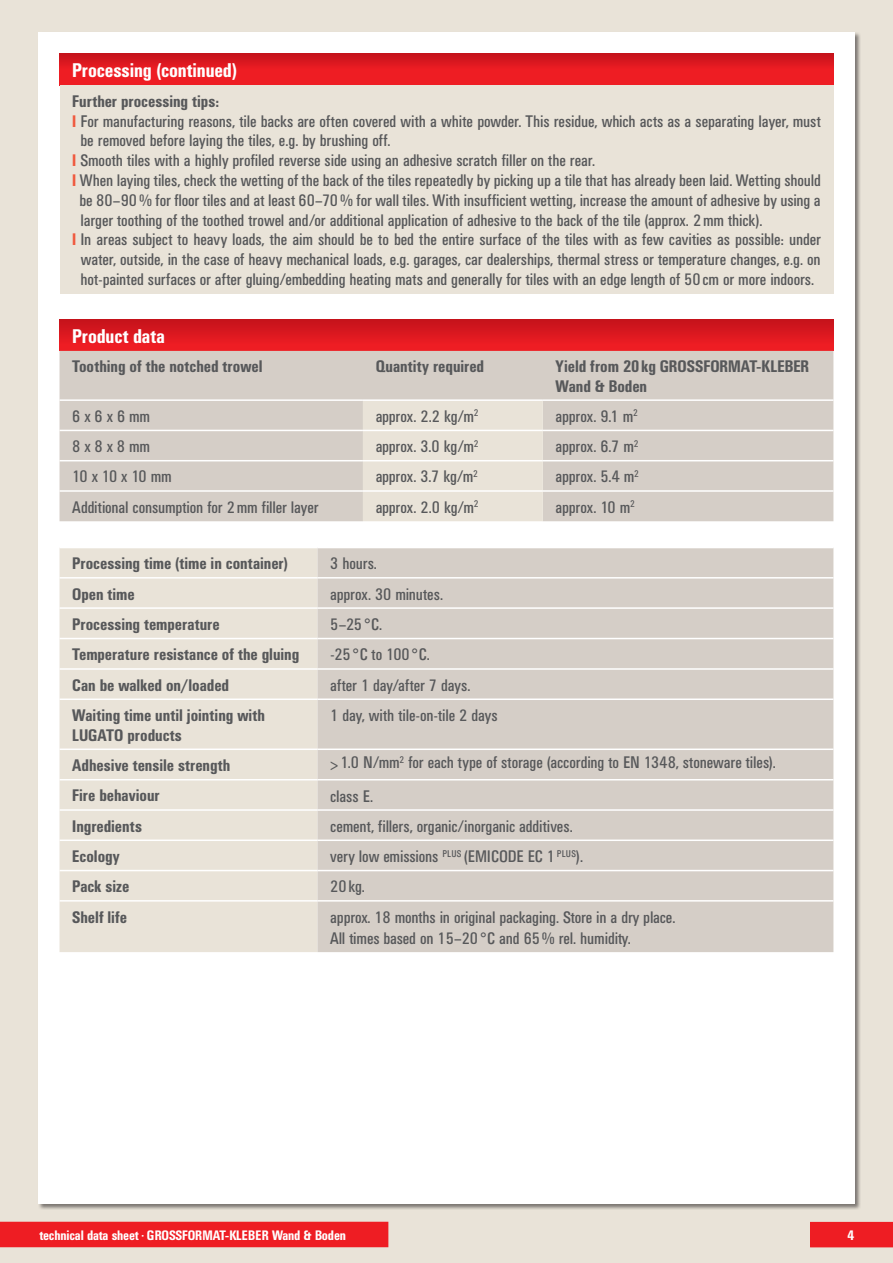
<style>
.page{position:relative;width:893px;height:1263px;background:#e9e3d8}
.page>*{position:absolute;margin:0;border:0;box-sizing:border-box;transform-origin:0 0}
.t1{font:500 condensed 19.5px "UN11";letter-spacing:.005em;color:#fff}
.t2{font:condensed 16.5px/21px "UN11";color:#57585a}
.t3{font:500 condensed 16.5px/19.8px "UN11";letter-spacing:.01em;color:#57585a}
.t4{font:500 condensed 13.5px "UN11";color:#fff}
.s1{font-weight:500;color:#f0593e}
.s2{font-family:"Univers"}
</style>
<div class="page">
<div style="left:38px;top:32px;width:817px;height:1171px;background:#fff"></div>
<div style="left:810px;top:1222px;width:83px;height:25px;background:#ee1d23"></div>
<div style="left:0;top:1222px;width:388px;height:25px;background:#ee1d23"></div>
<div style="left:60px;top:319px;width:773px;height:32px;background:linear-gradient(to bottom,#c5121b,#f31e24)"></div>
<div style="left:60px;top:351px;width:773px;height:170px;background:#d5cec7"></div>
<div style="left:363px;top:401px;width:180px;height:120px;background:#e9e3d8"></div>
<hr style="left:60px;top:399px;width:303px;height:2px;background:#fff">
<hr style="left:363px;top:399px;width:180px;height:2px;background:#fff">
<hr style="left:543px;top:399px;width:290px;height:2px;background:#fff">
<hr style="left:60px;top:430px;width:303px;height:1px;background:#fff">
<hr style="left:363px;top:430px;width:180px;height:1px;background:#fff">
<hr style="left:543px;top:430px;width:290px;height:1px;background:#fff">
<hr style="left:60px;top:460px;width:303px;height:1px;background:#fff">
<hr style="left:363px;top:460px;width:180px;height:1px;background:#fff">
<hr style="left:543px;top:460px;width:290px;height:1px;background:#fff">
<hr style="left:60px;top:490px;width:303px;height:2px;background:#fff">
<hr style="left:363px;top:490px;width:180px;height:2px;background:#fff">
<hr style="left:543px;top:490px;width:290px;height:2px;background:#fff">
<div style="left:60px;top:548px;width:257px;height:404px;background:#e9e3d8"></div>
<div style="left:317px;top:548px;width:516px;height:404px;background:#d5cec7"></div>
<hr style="left:60px;top:577px;width:257px;height:1px;background:#fff">
<hr style="left:317px;top:577px;width:516px;height:1px;background:#fff">
<hr style="left:60px;top:607px;width:257px;height:2px;background:#fff">
<hr style="left:317px;top:607px;width:516px;height:2px;background:#fff">
<hr style="left:60px;top:638px;width:257px;height:1px;background:#fff">
<hr style="left:317px;top:638px;width:516px;height:1px;background:#fff">
<hr style="left:60px;top:668px;width:257px;height:2px;background:#fff">
<hr style="left:317px;top:668px;width:516px;height:2px;background:#fff">
<hr style="left:60px;top:698px;width:257px;height:2px;background:#fff">
<hr style="left:317px;top:698px;width:516px;height:2px;background:#fff">
<hr style="left:60px;top:748px;width:257px;height:2px;background:#fff">
<hr style="left:317px;top:748px;width:516px;height:2px;background:#fff">
<hr style="left:60px;top:779px;width:257px;height:1px;background:#fff">
<hr style="left:317px;top:779px;width:516px;height:1px;background:#fff">
<hr style="left:60px;top:809px;width:257px;height:2px;background:#fff">
<hr style="left:317px;top:809px;width:516px;height:2px;background:#fff">
<hr style="left:60px;top:839px;width:257px;height:2px;background:#fff">
<hr style="left:317px;top:839px;width:516px;height:2px;background:#fff">
<hr style="left:60px;top:870px;width:257px;height:1px;background:#fff">
<hr style="left:317px;top:870px;width:516px;height:1px;background:#fff">
<hr style="left:60px;top:900px;width:257px;height:1px;background:#fff">
<hr style="left:317px;top:900px;width:516px;height:1px;background:#fff">
<div style="left:60px;top:53px;width:773px;height:32px;background:linear-gradient(to bottom,#ce151d,#f71f25)"></div>
<div style="left:60px;top:85px;width:773px;height:208px;background:#e9e3d8"></div>
<p class="t1" style="left:72px;top:59px;width:166px">Processing (continued)</p>
<p class="t3" style="left:72px;top:91px;width:148px">Further processing tips:</p>
<p class="t2" style="left:72px;top:110px;width:750px"><span class="s1">I</span> For manufacturing reasons, tile backs are often covered with a white powder. This residue, which acts as a separating layer, must</p>
<p class="t2" style="left:81px;top:130px;width:311px">be removed before laying the tiles, e.g. by brushing off.</p>
<p class="t2" style="left:72px;top:150px;width:524px"><span class="s1">I</span> Smooth tiles with a highly profiled reverse side using an adhesive scratch filler on the rear.</p>
<p class="t2" style="left:72px;top:170px;width:750px"><span class="s1">I</span> When laying tiles, check the wetting of the back of the tiles repeatedly by picking up a tile that has already been laid. Wetting should</p>
<p class="t2" style="left:80px;top:189px;width:743px">be 80–90% for floor tiles and at least 60–70% for wall tiles. With insufficient wetting, increase the amount of adhesive by using a</p>
<p class="t2" style="left:81px;top:209px;width:683px">larger toothing of the toothed trowel and/or additional application of adhesive to the back of the tile (approx. 2mm thick).</p>
<p class="t2" style="left:72px;top:229px;width:750px"><span class="s1">I</span> In areas subject to heavy loads, the aim should be to bed the entire surface of the tiles with as few cavities as possible: under</p>
<p class="t2" style="left:81px;top:249px;width:741px">water, outside, in the case of heavy mechanical loads, e.g. garages, car dealerships, thermal stress or temperature changes, e.g. on</p>
<p class="t2" style="left:81px;top:269px;width:735px">hot-painted surfaces or after gluing/embedding heating mats and generally for tiles with an edge length of 50 cm or more indoors.</p>
<p class="t1" style="left:72px;top:325px;width:94px">Product data</p>
<p class="t3" style="left:72px;top:356px;width:192px">Toothing of the notched trowel</p>
<p class="t3" style="left:376px;top:356px;width:110px">Quantity required</p>
<p class="t3" style="left:556px;top:356px;width:255px">Yield from 20 kg GROSSFORMAT-KLEBER<br>Wand &amp; Boden</p>
<p class="t2" style="left:72px;top:406px;width:79px">6 x 6 x 6 mm</p>
<p class="t2" style="left:376px;top:406px;width:105px">approx. 2.2 kg/m<sup>2</sup></p>
<p class="t2" style="left:556px;top:406px;width:84px">approx. 9.1 m<sup>2</sup></p>
<p class="t2" style="left:72px;top:436px;width:79px">8 x 8 x 8 mm</p>
<p class="t2" style="left:376px;top:436px;width:104px">approx. 3.0 kg/m<sup>2</sup></p>
<p class="t2" style="left:556px;top:436px;width:84px">approx. 6.7 m<sup>2</sup></p>
<p class="t2" style="left:72px;top:466px;width:101px">10 x 10 x 10 mm</p>
<p class="t2" style="left:376px;top:466px;width:104px">approx. 3.7 kg/m<sup>2</sup></p>
<p class="t2" style="left:556px;top:466px;width:85px">approx. 5.4 m<sup>2</sup></p>
<p class="t2" style="left:72px;top:496px;width:248px">Additional consumption for 2mm filler layer</p>
<p class="t2" style="left:376px;top:496px;width:104px">approx. 2.0 kg/m<sup>2</sup></p>
<p class="t2" style="left:556px;top:496px;width:81px">approx. 10 m<sup>2</sup></p>
<p class="t3" style="left:72px;top:553px;width:217px">Processing time (time in container)</p>
<p class="t2" style="left:330px;top:553px;width:48px">3 hours.</p>
<p class="t3" style="left:72px;top:584px;width:64px">Open time</p>
<p class="t2" style="left:330px;top:583px;width:114px">approx. 30 minutes.</p>
<p class="t3" style="left:72px;top:614px;width:149px">Processing temperature</p>
<p class="t2" style="left:330px;top:614px;width:53px">5–25 <span class="s2">°</span>C.</p>
<p class="t3" style="left:72px;top:644px;width:228px">Temperature resistance of the gluing</p>
<p class="t2" style="left:330px;top:644px;width:101px">-25<span class="s2">°</span>C to 100<span class="s2">°</span>C.</p>
<p class="t3" style="left:72px;top:675px;width:158px">Can be walked on/loaded</p>
<p class="t2" style="left:330px;top:674px;width:142px">after 1 day/after 7 days.</p>
<p class="t3" style="left:72px;top:705px;width:194px">Waiting time until jointing with<br>LUGATO products</p>
<p class="t2" style="left:330px;top:705px;width:169px">1 day, with tile-on-tile 2 days</p>
<p class="t3" style="left:72px;top:755px;width:159px">Adhesive tensile strength</p>
<p class="t2" style="left:330px;top:752px;width:447px"><span class="s2">&gt;</span> 1.0 N/mm<sup>2</sup> for each type of storage (according to EN 1348, stoneware tiles).</p>
<p class="t3" style="left:72px;top:785px;width:89px">Fire behaviour</p>
<p class="t2" style="left:330px;top:785px;width:44px">class E.</p>
<p class="t3" style="left:72px;top:816px;width:71px">Ingredients</p>
<p class="t2" style="left:330px;top:815px;width:244px">cement, fillers, organic/inorganic additives.</p>
<p class="t3" style="left:72px;top:846px;width:49px">Ecology</p>
<p class="t2" style="left:330px;top:846px;width:254px">very low emissions <sup>PLUS</sup> (EMICODE EC 1 <sup>PLUS</sup>).</p>
<p class="t3" style="left:72px;top:876px;width:58px">Pack size</p>
<p class="t2" style="left:330px;top:876px;width:36px">20 kg.</p>
<p class="t3" style="left:72px;top:907px;width:56px">Shelf life</p>
<p class="t2" style="left:330px;top:906px;width:346px">approx. 18 months in original packaging. Store in a dry place.<br>All times based on 15–20 <span class="s2">°</span>C and 65% rel. humidity.</p>
<p class="t4" style="left:39px;top:1227px;width:308px">technical data sheet <sup>•</sup> GROSSFORMAT-KLEBER Wand &amp; Boden</p>
<p class="t4" style="left:847px;top:1227px;width:8px">4</p>
</div>
